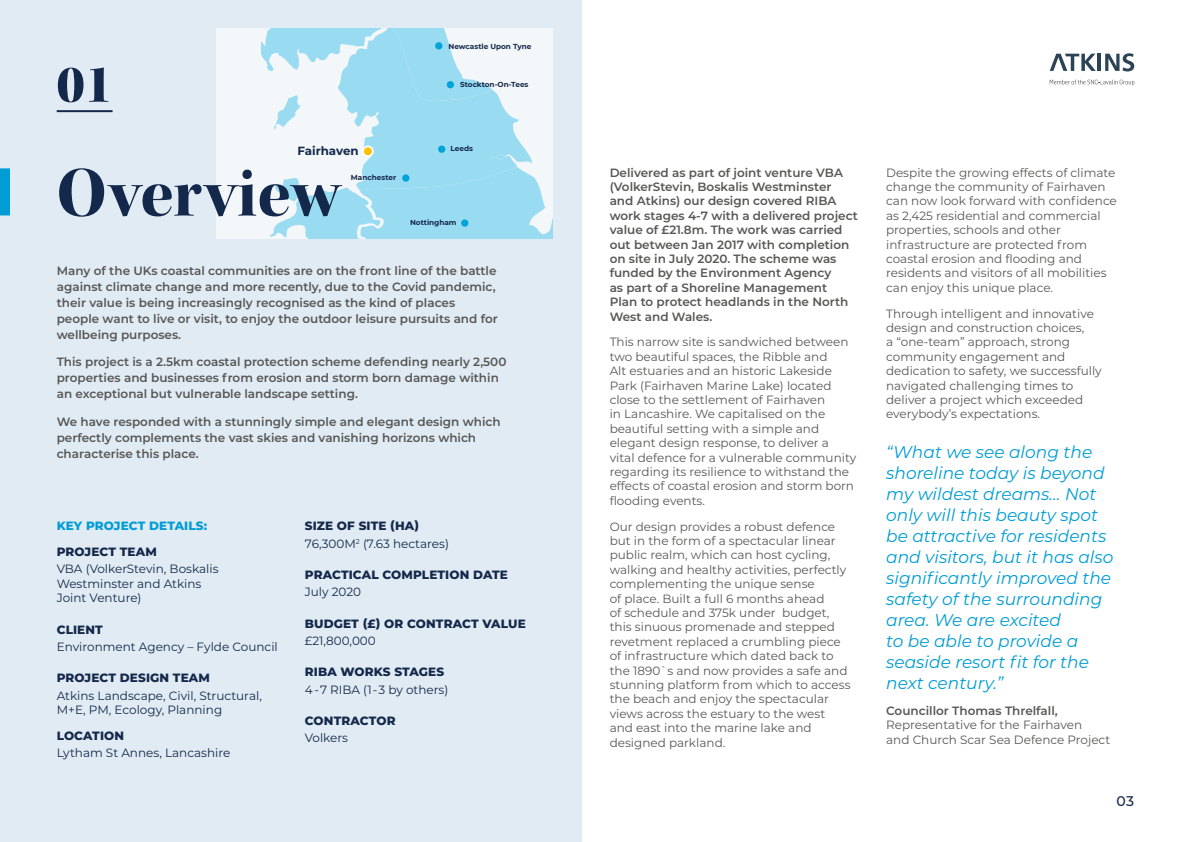
<style>
.page{position:relative;width:1191px;height:842px;background:#fff}
.page>*{position:absolute;margin:0;border:0;box-sizing:border-box;transform-origin:0 0}
.Heading_01{font:72px "Kepler Std Bold Disp";letter-spacing:.005em;color:#14284b}
.Number{font:54px "Kepler Std Black Disp";color:#14284b}
.t1{font:italic 17px/21px "Montserrat";color:#009cd6}
.t2{font:500 14px "Montserrat";color:#14284b}
.Body{font:12px/14.4px "Montserrat";color:#575756}
.Introduction{font:600 12px/16px "Montserrat";color:#575756}
.First_Paragraph{font:600 12px/14.4px "Montserrat";color:#575756}
.Body-2{font:12px/14.4px "Montserrat";color:#14284b}
.Heading_02{font:800 12px "Montserrat";letter-spacing:.01em;color:#14284b}
.Heading_02-2{font:800 12px "Montserrat";letter-spacing:.01em;color:#009cd6}
.Body-3{font:800 12px "Montserrat";letter-spacing:.01em;color:#14284b}
.t3{font:700 11.8px "Montserrat";color:#14284b}
.t4{font:700 7.3px "Montserrat";color:#14284b}
.s1{font-weight:600}
</style>
<div class="page">
<div style="left:0;top:0;width:581px;height:842px;background:#e1ebf3"></div>
<div style="left:216px;top:28px;width:337px;height:210px;background:#f3f7fa"></div>
<svg style="left:261px;top:28px;width:292px;height:210px"></svg>
<div style="left:461px;top:219px;width:7px;height:8px;background:#00a4db;border-radius:50%"></div>
<div style="left:435px;top:42px;width:7px;height:7px;background:#00a4db;border-radius:50%"></div>
<div style="left:447px;top:81px;width:7px;height:7px;background:#00a4db;border-radius:50%"></div>
<div style="left:438px;top:146px;width:7px;height:7px;background:#00a4db;border-radius:50%"></div>
<div style="left:402px;top:174px;width:7px;height:8px;background:#00a4db;border-radius:50%"></div>
<div style="left:363px;top:146px;width:10px;height:10px;background:#f7c003;border-radius:50%"></div>
<div style="left:362px;top:145px;width:12px;height:12px;border:2px solid #fff;border-radius:50%"></div>
<hr style="left:57px;top:110px;width:56px;height:2px;background:#14284b">
<div style="left:0;top:168px;width:10px;height:47px;background:#009cd6"></div>
<svg style="left:1049px;top:80px;width:85px;height:5px"></svg>
<svg style="left:1049px;top:54px;width:46px;height:17px"></svg>
<hr style="left:1097px;top:54px;width:4px;height:17px;background:#2c4255">
<svg style="left:1105px;top:53px;width:29px;height:18px"></svg>
<p class="Number" style="left:57px;top:54px;width:57px">01</p>
<p class="t3" style="left:297px;top:142px;width:63px">Fairhaven</p>
<p class="t4" style="left:448px;top:41px;width:84px">Newcastle Upon Tyne</p>
<p class="t4" style="left:460px;top:80px;width:70px">Stockton-On-Tees</p>
<p class="t4" style="left:450px;top:143px;width:24px">Leeds</p>
<p class="Heading_01" style="left:57px;top:152px;width:285px">Overview</p>
<p class="First_Paragraph" style="left:609px;top:165px;width:250px">Delivered as part of joint venture VBA (VolkerStevin, Boskalis Westminster and Atkins) our design covered RIBA work stages 4-7 with a delivered project value of £21.8m. The work was carried out between Jan 2017 with completion on site in July 2020. The scheme was funded by the Environment Agency<br>as part of a Shoreline Management Plan to protect headlands in the North West and Wales.</p>
<p class="Body" style="left:609px;top:335px;width:248px">This narrow site is sandwiched between two beautiful spaces, the Ribble and<br>Alt estuaries and an historic Lakeside Park (Fairhaven Marine Lake) located close to the settlement of Fairhaven<br>in Lancashire. We capitalised on the beautiful setting with a simple and elegant design response, to deliver a vital defence for a vulnerable community regarding its resilience to withstand the effects of coastal erosion and storm born flooding events.</p>
<p class="Body" style="left:609px;top:519px;width:242px">Our design provides a robust defence but in the form of a spectacular linear public realm, which can host cycling, walking and healthy activities, perfectly complementing the unique sense<br>of place. Built a full 6 months ahead<br>of schedule and 375k under budget, this sinuous promenade and stepped revetment replaced a crumbling piece of infrastructure which dated back to the 1890`s and now provides a safe and stunning platform from which to access the beach and enjoy the spectacular views across the estuary to the west and east into the marine lake and designed parkland.</p>
<p class="t4" style="left:351px;top:172px;width:47px">Manchester</p>
<p class="t4" style="left:410px;top:217px;width:48px">Nottingham</p>
<p class="Introduction" style="left:57px;top:262px;width:443px">Many of the UKs coastal communities are on the front line of the battle against climate change and more recently, due to the Covid pandemic, their value is being increasingly recognised as the kind of places people want to live or visit, to enjoy the outdoor leisure pursuits and for wellbeing purposes.</p>
<p class="Introduction" style="left:57px;top:354px;width:451px">This project is a 2.5km coastal protection scheme defending nearly 2,500 properties and businesses from erosion and storm born damage within an exceptional but vulnerable landscape setting.</p>
<p class="Introduction" style="left:57px;top:413px;width:445px">We have responded with a stunningly simple and elegant design which perfectly complements the vast skies and vanishing horizons which characterise this place.</p>
<p class="Heading_02" style="left:305px;top:517px;width:116px">SIZE OF SITE (HA)</p>
<p class="Body-2" style="left:305px;top:536px;width:146px">76,300M<sup>2</sup> (7.63 hectares)</p>
<p class="Heading_02" style="left:305px;top:566px;width:205px">PRACTICAL COMPLETION DATE</p>
<p class="Body-2" style="left:305px;top:584px;width:58px">July 2020</p>
<p class="Heading_02" style="left:305px;top:615px;width:222px">BUDGET (£) OR CONTRACT VALUE</p>
<p class="Body-2" style="left:305px;top:633px;width:72px">£21,800,000</p>
<p class="Heading_02" style="left:305px;top:663px;width:141px">RIBA WORKS STAGES</p>
<p class="Body-2" style="left:305px;top:682px;width:145px">4-7 RIBA (1-3 by others)</p>
<p class="Heading_02" style="left:305px;top:712px;width:92px">CONTRACTOR</p>
<p class="Body-2" style="left:305px;top:730px;width:45px">Volkers</p>
<p class="Heading_02-2" style="left:57px;top:517px;width:152px">KEY PROJECT DETAILS:</p>
<p class="Heading_02" style="left:57px;top:543px;width:102px">PROJECT TEAM</p>
<p class="Body-2" style="left:57px;top:562px;width:163px">VBA (VolkerStevin, Boskalis<br>Westminster and Atkins<br>Joint Venture)</p>
<p class="Heading_02" style="left:57px;top:621px;width:48px">CLIENT</p>
<p class="Body-2" style="left:57px;top:639px;width:223px">Environment Agency – Fylde Council</p>
<p class="Heading_02" style="left:57px;top:669px;width:155px">PROJECT DESIGN TEAM</p>
<p class="Body-2" style="left:57px;top:688px;width:207px">Atkins Landscape, Civil, Structural,<br>M+E, PM, Ecology, Planning</p>
<p class="Body-3" style="left:57px;top:727px;width:69px">LOCATION</p>
<p class="Body-2" style="left:57px;top:745px;width:175px">Lytham St Annes, Lancashire</p>
<p class="Body" style="left:886px;top:165px;width:232px">Despite the growing effects of climate change the community of Fairhaven can now look forward with confidence as 2,425 residential and commercial properties, schools and other infrastructure are protected from coastal erosion and flooding and residents and visitors of all mobilities can enjoy this unique place.</p>
<p class="Body" style="left:886px;top:306px;width:217px">Through intelligent and innovative design and construction choices,<br>a “one-team” approach, strong community engagement and dedication to safety, we successfully navigated challenging times to deliver a project which exceeded everybody’s expectations.</p>
<p class="t1" style="left:886px;top:441px;width:229px">“What we see along the shoreline today is beyond my wildest dreams… Not only will this beauty spot be attractive for residents and visitors, but it has also significantly improved the safety of the surrounding area. We are excited<br>to be able to provide a seaside resort fit for the next century.”</p>
<p class="Body" style="left:886px;top:703px;width:226px"><span class="s1">Councillor Thomas Threlfall,<br></span>Representative for the Fairhaven<br>and Church Scar Sea Defence Project</p>
<p class="t2" style="left:1116px;top:791px;width:19px">03</p>
</div>
